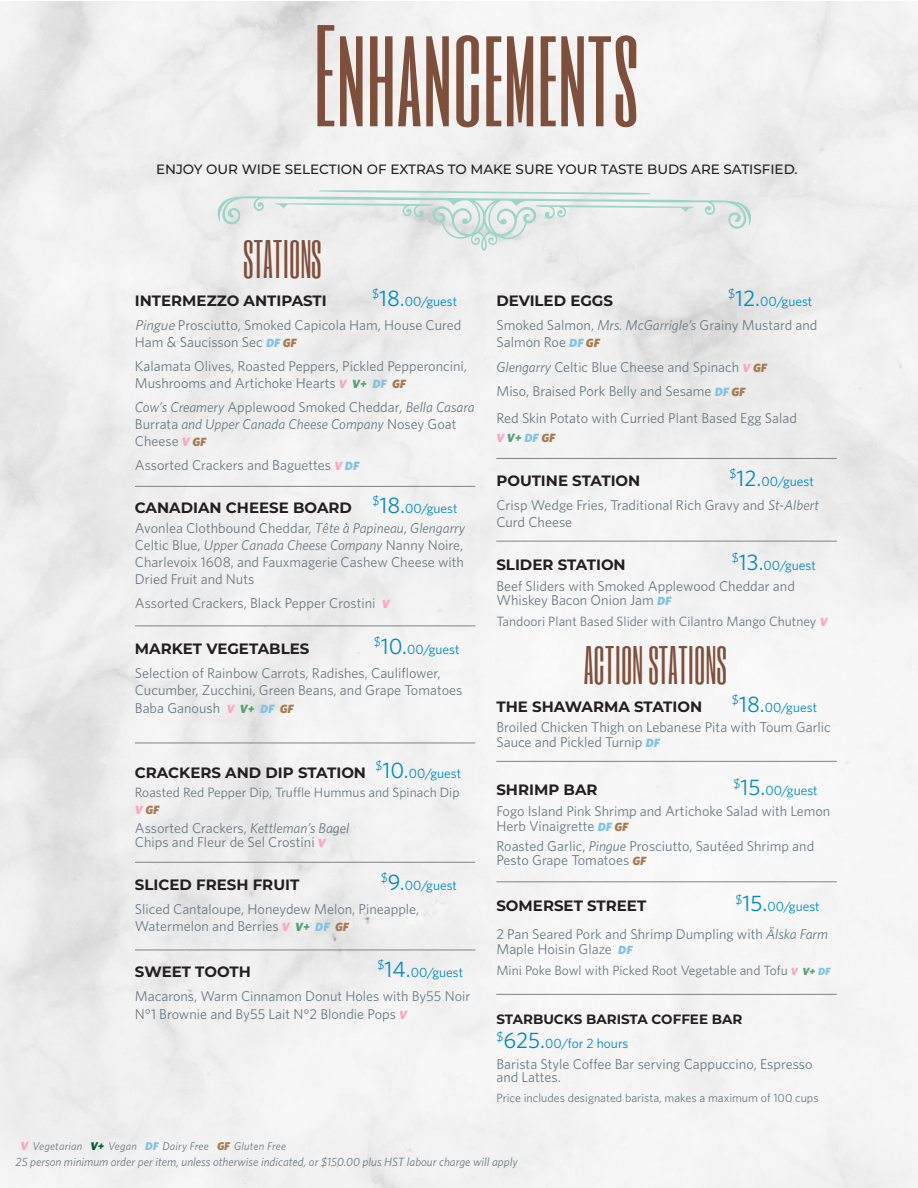
<style>
.page{position:relative;width:918px;height:1188px;background:#fff}
.page>*{position:absolute;margin:0;border:0;box-sizing:border-box;transform-origin:0 0}
.t1{font:120px "Six Caps";color:#7e4f3b}
.t2{font:45px "Six Caps";color:#7e4f3b}
.BodyCopy{font:700 15px "Montserrat";color:#231f20}
.BodyCopy-2{font:14.25px/17.1px "Whitney HTF";color:#6b7a83}
.BodyCopy-3{font:14.25px/14.4px "Whitney HTF";color:#6a7b84}
.BodyCopy-4{font:italic 14.25px/17.1px "Whitney HTF";color:#6b7a83}
.BodyCopy-5{font:13.5px "Whitney HTF";color:#008ac0}
.BodyCopy-6{font:13.5px "Whitney HTF";color:#6b7a83}
.Subheader_2{font:500 13.5px "Montserrat";color:#231f20}
.BodyCopy-7{font:700 13.5px "Montserrat";color:#231f20}
.t3{font:italic 12px "Whitney HTF";color:#6b7a83}
.BodyCopy-8{font:12px "Whitney HTF";color:#6b7a83}
.t4{font:italic 900 12px "Whitney HTF";color:#53a174}
.BodyCopy-9{font:italic 900 12px "Whitney HTF";color:#a97b50}
.t5{font:italic 11.25px "Whitney HTF";letter-spacing:.02em;color:#6b7a83}
.s1{font-size:22.5px}
.s2{font-style:italic}
.s3{font-weight:900;font-style:italic;font-size:12px;color:#81c4e2}
.s4{font-weight:900;font-style:italic;font-size:12px;color:#a97b50}
.s5{font-weight:900;font-style:italic;font-size:12px;color:#ffa3c2}
.s6{font-weight:900;font-style:italic;font-size:12px;color:#53a174}
.s7{font-style:normal}
.s8{font-weight:900;font-size:12px;color:#ffa3c2}
.s9{font-weight:900;font-size:12px;color:#a97b50}
.s10{color:#ffa3c2}
.s11{font-weight:900;color:#005d33}
.s12{font-weight:900;color:#81c4e2}
.s13{font-weight:900;color:#a97b50}
.s14{color:#81c4e2}
.s15{color:#a97b50}
.s16{font-weight:900;font-style:italic;font-size:10.5px;color:#ffa3c2}
.s17{font-weight:900;font-style:italic;font-size:10.5px;color:#53a174}
.s18{font-weight:900;font-style:italic;font-size:10.5px;color:#81c4e2}
</style>
<div class="page">
<hr style="left:135px;top:486px;width:340px;height:1px;background:#808285">
<hr style="left:135px;top:626px;width:340px;height:1px;background:#808285">
<hr style="left:135px;top:743px;width:340px;height:1px;background:#808285">
<hr style="left:135px;top:862px;width:340px;height:1px;background:#808285">
<hr style="left:135px;top:950px;width:340px;height:1px;background:#808285">
<svg style="left:213px;top:190px;width:543px;height:61px"></svg>
<hr style="left:496px;top:541px;width:341px;height:1px;background:#808285">
<hr style="left:496px;top:458px;width:341px;height:1px;background:#808285">
<hr style="left:496px;top:882px;width:341px;height:1px;background:#808285">
<hr style="left:496px;top:761px;width:341px;height:1px;background:#808285">
<hr style="left:496px;top:994px;width:341px;height:1px;background:#808285">
<p class="t1" style="left:314px;top:-7px;width:328px">Enhancements</p>
<p class="Subheader_2" style="left:156px;top:160px;width:643px">ENJOY OUR WIDE SELECTION OF EXTRAS TO MAKE SURE YOUR TASTE BUDS ARE SATISFIED.</p>
<p class="t2" style="left:244px;top:228px;width:79px">STATIONS</p>
<p class="BodyCopy" style="left:135px;top:290px;width:193px">INTERMEZZO ANTIPASTI</p>
<p class="BodyCopy-5" style="left:372px;top:293px;width:87px"><sup>$</sup><span class="s1">18.</span>00/guest</p>
<p class="BodyCopy-2" style="left:135px;top:316px;width:328px"><span class="s2">Pingue</span> Prosciutto, Smoked Capicola Ham, House Cured<br>Ham &amp; Saucisson Sec <span class="s3">DF</span> <span class="s4">GF</span></p>
<p class="BodyCopy-2" style="left:135px;top:357px;width:334px">Kalamata Olives, Roasted Peppers, Pickled Pepperoncini,<br>Mushrooms and Artichoke Hearts <span class="s5">V</span> <span class="s6">V+</span> <span class="s3">DF</span> <span class="s4">GF</span></p>
<p class="BodyCopy-4" style="left:135px;top:398px;width:341px">Cow’s Creamery <span class="s7">Applewood Smoked Cheddar</span>, Bella Casara<br><span class="s7">Burrata</span> and Upper Canada Cheese Company <span class="s7">Nosey Goat<br>Cheese</span> <span class="s8">V</span> <span class="s9">GF</span></p>
<p class="BodyCopy-2" style="left:135px;top:456px;width:226px">Assorted Crackers and Baguettes <span class="s5">V</span> <span class="s3">DF</span></p>
<p class="BodyCopy" style="left:135px;top:497px;width:219px">CANADIAN CHEESE BOARD</p>
<p class="BodyCopy-5" style="left:372px;top:500px;width:87px"><sup>$</sup><span class="s1">18.</span>00/guest</p>
<p class="BodyCopy-2" style="left:135px;top:519px;width:332px">Avonlea Clothbound Cheddar, <span class="s2">Tête à Papineau</span>, <span class="s2">Glengarry </span>Celtic Blue, <span class="s2">Upper Canada Cheese Company</span> Nanny Noire, Charlevoix 1608, and Fauxmagerie Cashew Cheese with Dried Fruit and Nuts</p>
<p class="BodyCopy-2" style="left:135px;top:594px;width:256px">Assorted Crackers, Black Pepper Crostini <span class="s5">V</span></p>
<p class="BodyCopy" style="left:135px;top:638px;width:176px">MARKET VEGETABLES</p>
<p class="BodyCopy-5" style="left:374px;top:641px;width:87px"><sup>$</sup><span class="s1">10.</span>00/guest</p>
<p class="BodyCopy-2" style="left:135px;top:664px;width:329px;line-height:17.5px">Selection of Rainbow Carrots, Radishes, Cauliflower,<br>Cucumber, Zucchini, Green Beans, and Grape Tomatoes<br>Baba Ganoush <span class="s5">V</span> <span class="s6">V+</span> <span class="s3">DF</span> <span class="s4">GF</span></p>
<p class="BodyCopy" style="left:135px;top:761px;width:233px">CRACKERS AND DIP STATION</p>
<p class="BodyCopy-5" style="left:375px;top:765px;width:87px"><sup>$</sup><span class="s1">10.</span>00/guest</p>
<p class="BodyCopy-6" style="left:135px;top:784px;width:326px">Roasted Red Pepper Dip, Truffle Hummus and Spinach Dip</p>
<p class="BodyCopy-9" style="left:135px;top:803px;width:26px"><span class="s10">V</span> GF</p>
<p class="BodyCopy-2" style="left:135px;top:820px;width:216px;line-height:14.4px">Assorted Crackers, <span class="s2">Kettleman’s Bagel<br></span>Chips and Fleur de Sel Crostini <span class="s5">V</span></p>
<p class="BodyCopy" style="left:135px;top:874px;width:166px">SLICED FRESH FRUIT</p>
<p class="BodyCopy-5" style="left:381px;top:877px;width:78px"><sup>$</sup><span class="s1">9.</span>00/guest</p>
<p class="BodyCopy-2" style="left:135px;top:900px;width:286px">Sliced Cantaloupe, Honeydew Melon, Pineapple,<br>Watermelon and Berries <span class="s5">V</span> <span class="s6">V+</span> <span class="s3">DF</span> <span class="s4">GF</span></p>
<p class="BodyCopy" style="left:135px;top:960px;width:118px">SWEET TOOTH</p>
<p class="BodyCopy-5" style="left:378px;top:964px;width:87px"><sup>$</sup><span class="s1">14.</span>00/guest</p>
<p class="BodyCopy-2" style="left:135px;top:987px;width:337px;line-height:18px">Macarons, Warm Cinnamon Donut Holes with By55 Noir<br>N°1 Brownie and By55 Lait N°2 Blondie Pops <span class="s5">V</span></p>
<p class="t5" style="left:21px;top:1140px;width:267px"><span class="s8">V</span> Vegetarian <span class="s11">V+</span> Vegan <span class="s12">DF</span> Dairy Free <span class="s13">GF</span> Gluten Free</p>
<p class="BodyCopy" style="left:496px;top:290px;width:118px">DEVILED EGGS</p>
<p class="BodyCopy-5" style="left:728px;top:293px;width:86px"><sup>$</sup><span class="s1">12.</span>00/guest</p>
<p class="BodyCopy-2" style="left:496px;top:316px;width:323px">Smoked Salmon, <span class="s2">Mrs. McGarrigle’s</span> Grainy Mustard and<br>Salmon Roe <span class="s3">DF</span> <span class="s4">GF</span></p>
<p class="BodyCopy-2" style="left:496px;top:358px;width:272px"><span class="s2">Glengarry</span> Celtic Blue Cheese and Spinach <span class="s5">V</span> <span class="s4">GF</span></p>
<p class="BodyCopy-2" style="left:496px;top:382px;width:250px">Miso, Braised Pork Belly and Sesame <span class="s3">DF</span> <span class="s4">GF</span></p>
<p class="BodyCopy-2" style="left:496px;top:409px;width:302px">Red Skin Potato with Curried Plant Based Egg Salad</p>
<p class="t4" style="left:496px;top:431px;width:60px"><span class="s10">V</span> V+ <span class="s14">DF</span> <span class="s15">GF</span></p>
<p class="BodyCopy" style="left:496px;top:469px;width:145px">POUTINE STATION</p>
<p class="BodyCopy-5" style="left:730px;top:473px;width:86px"><sup>$</sup><span class="s1">12.</span>00/guest</p>
<p class="BodyCopy-2" style="left:496px;top:496px;width:324px">Crisp Wedge Fries, Traditional Rich Gravy and <span class="s2">St-Albert<br></span>Curd Cheese</p>
<p class="BodyCopy" style="left:496px;top:554px;width:131px">SLIDER STATION</p>
<p class="BodyCopy-5" style="left:732px;top:557px;width:86px"><sup>$</sup><span class="s1">13.</span>00/guest</p>
<p class="BodyCopy-2" style="left:496px;top:578px;width:300px;line-height:14.4px">Beef Sliders with Smoked Applewood Cheddar and<br>Whiskey Bacon Onion Jam <span class="s3">DF</span></p>
<p class="BodyCopy-6" style="left:496px;top:613px;width:333px">Tandoori Plant Based Slider with Cilantro Mango Chutney <span class="s5">V</span></p>
<p class="t2" style="left:584px;top:634px;width:144px">ACTION STATIONS</p>
<p class="BodyCopy" style="left:496px;top:695px;width:207px">THE SHAWARMA STATION</p>
<p class="BodyCopy-5" style="left:732px;top:699px;width:87px"><sup>$</sup><span class="s1">18.</span>00/guest</p>
<p class="BodyCopy-2" style="left:496px;top:720px;width:336px;line-height:14.4px">Broiled Chicken Thigh on Lebanese Pita with Toum Garlic<br>Sauce and Pickled Turnip <span class="s3">DF</span></p>
<p class="BodyCopy" style="left:496px;top:779px;width:103px">SHRIMP BAR</p>
<p class="BodyCopy-5" style="left:733px;top:783px;width:86px"><sup>$</sup><span class="s1">15.</span>00/guest</p>
<p class="BodyCopy-3" style="left:496px;top:804px;width:336px">Fogo Island Pink Shrimp and Artichoke Salad with Lemon<br>Herb Vinaigrette <span class="s3">DF</span> <span class="s4">GF</span></p>
<p class="BodyCopy-3" style="left:496px;top:838px;width:319px">Roasted Garlic, <span class="s2">Pingue</span> Prosciutto, Sautéed Shrimp and<br>Pesto Grape Tomatoes <span class="s4">GF</span></p>
<p class="BodyCopy" style="left:496px;top:895px;width:151px">SOMERSET STREET</p>
<p class="BodyCopy-5" style="left:735px;top:898px;width:86px"><sup>$</sup><span class="s1">15.</span>00/guest</p>
<p class="BodyCopy-2" style="left:496px;top:927px;width:333px;line-height:14.4px">2 Pan Seared Pork and Shrimp Dumpling with <span class="s2">Älska Farm<br></span>Maple Hoisin Glaze <span class="s3">DF</span></p>
<p class="BodyCopy-6" style="left:496px;top:962px;width:336px">Mini Poke Bowl with Picked Root Vegetable and Tofu <span class="s16">V</span> <span class="s17">V+</span> <span class="s18">DF</span></p>
<p class="BodyCopy-7" style="left:496px;top:1009px;width:248px">STARBUCKS BARISTA COFFEE BAR</p>
<p class="BodyCopy-5" style="left:496px;top:1036px;width:134px"><sup>$</sup><span class="s1">625.</span>00/for 2 hours</p>
<p class="BodyCopy-2" style="left:496px;top:1056px;width:318px;line-height:13.5px">Barista Style Coffee Bar serving Cappuccino, Espresso and Lattes.</p>
<p class="BodyCopy-8" style="left:496px;top:1091px;width:324px">Price includes designated barista, makes a maximum of 100 cups</p>
<p class="t3" style="left:16px;top:1155px;width:504px">25 person minimum order per item, unless otherwise indicated, or $150.00 plus HST labour charge will apply</p>
</div>
